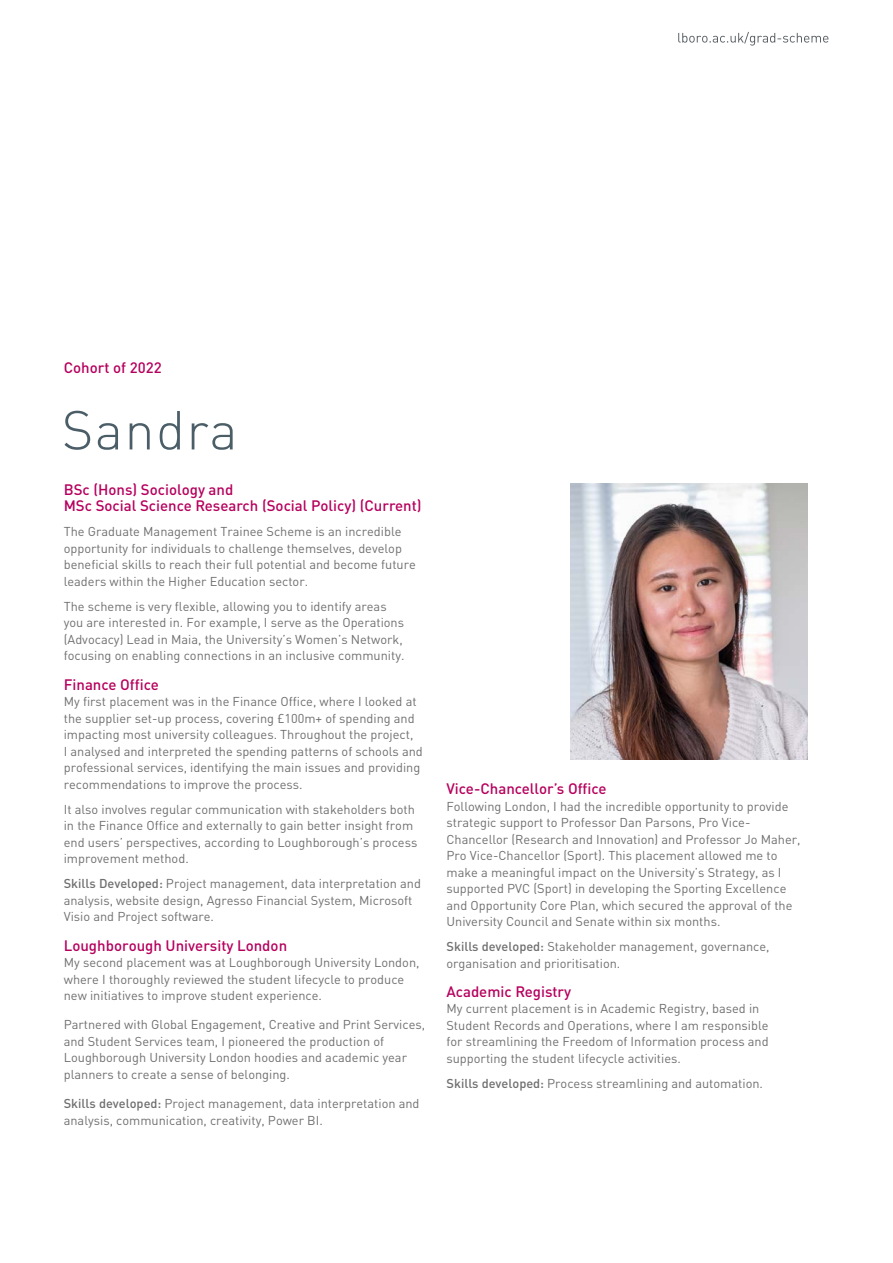
<style>
.page{position:relative;width:893px;height:1263px;background:#fff}
.page>*{position:absolute;margin:0;border:0;box-sizing:border-box;transform-origin:0 0}
.Heading{font:300 54px "DINOT";letter-spacing:.025em;color:#4b5e67}
.t1{font:500 15px/16.5px "DINOT";color:#b6005d}
.t2{font:12.75px/16.5px "DINOT";color:#706f6f}
.s1{font-weight:500}
</style>
<div class="page">
<img style="left:571px;top:483px;width:237px;height:276px">
<svg style="left:678px;top:32px;width:150px;height:14px"></svg>
<p class="t1" style="left:64px;top:359px;width:99px">Cohort of 2022</p>
<p class="Heading" style="left:62px;top:397px;width:177px">Sandra</p>
<p class="t1" style="left:64px;top:481px;width:359px">BSc (Hons) Sociology and<br>MSc Social Science Research (Social Policy) (Current)</p>
<p class="t2" style="left:64px;top:523px;width:354px">The Graduate Management Trainee Scheme is an incredible opportunity for individuals to challenge themselves, develop beneficial skills to reach their full potential and become future leaders within the Higher Education sector.</p>
<p class="t2" style="left:64px;top:598px;width:342px">The scheme is very flexible, allowing you to identify areas you are interested in. For example, I serve as the Operations (Advocacy) Lead in Maia, the University’s Women’s Network, focusing on enabling connections in an inclusive community.</p>
<p class="t1" style="left:64px;top:676px;width:97px">Finance Office</p>
<p class="t2" style="left:64px;top:693px;width:361px">My first placement was in the Finance Office, where I looked at the supplier set-up process, covering £100m+ of spending and impacting most university colleagues. Throughout the project,<br>I analysed and interpreted the spending patterns of schools and professional services, identifying the main issues and providing recommendations to improve the process.</p>
<p class="t2" style="left:64px;top:801px;width:355px">It also involves regular communication with stakeholders both in the Finance Office and externally to gain better insight from end users’ perspectives, according to Loughborough’s process improvement method.</p>
<p class="t2" style="left:64px;top:875px;width:359px"><span class="s1">Skills Developed:</span> Project management, data interpretation and analysis, website design, Agresso Financial System, Microsoft<br>Visio and Project software.</p>
<p class="t1" style="left:64px;top:936px;width:225px">Loughborough University London</p>
<p class="t2" style="left:64px;top:954px;width:357px">My second placement was at Loughborough University London, where I thoroughly reviewed the student lifecycle to produce new initiatives to improve student experience.</p>
<p class="t2" style="left:64px;top:1016px;width:363px">Partnered with Global Engagement, Creative and Print Services, and Student Services team, I pioneered the production of Loughborough University London hoodies and academic year planners to create a sense of belonging.</p>
<p class="t2" style="left:64px;top:1095px;width:357px"><span class="s1">Skills developed:</span> Project management, data interpretation and analysis, communication, creativity, Power BI.</p>
<p class="t1" style="left:446px;top:780px;width:162px">Vice-Chancellor’s Office</p>
<p class="t2" style="left:446px;top:797px;width:356px">Following London, I had the incredible opportunity to provide strategic support to Professor Dan Parsons, Pro Vice-Chancellor (Research and Innovation) and Professor Jo Maher, Pro Vice-Chancellor (Sport). This placement allowed me to make a meaningful impact on the University’s Strategy, as I supported PVC (Sport) in developing the Sporting Excellence and Opportunity Core Plan, which secured the approval of the University Council and Senate within six months.</p>
<p class="t2" style="left:446px;top:938px;width:325px"><span class="s1">Skills developed:</span> Stakeholder management, governance, organisation and prioritisation.</p>
<p class="t1" style="left:446px;top:983px;width:126px">Academic Registry</p>
<p class="t2" style="left:446px;top:1000px;width:324px">My current placement is in Academic Registry, based in Student Records and Operations, where I am responsible for streamlining the Freedom of Information process and supporting the student lifecycle activities.</p>
<p class="t2" style="left:446px;top:1075px;width:318px"><span class="s1">Skills developed:</span> Process streamlining and automation.</p>
</div>
